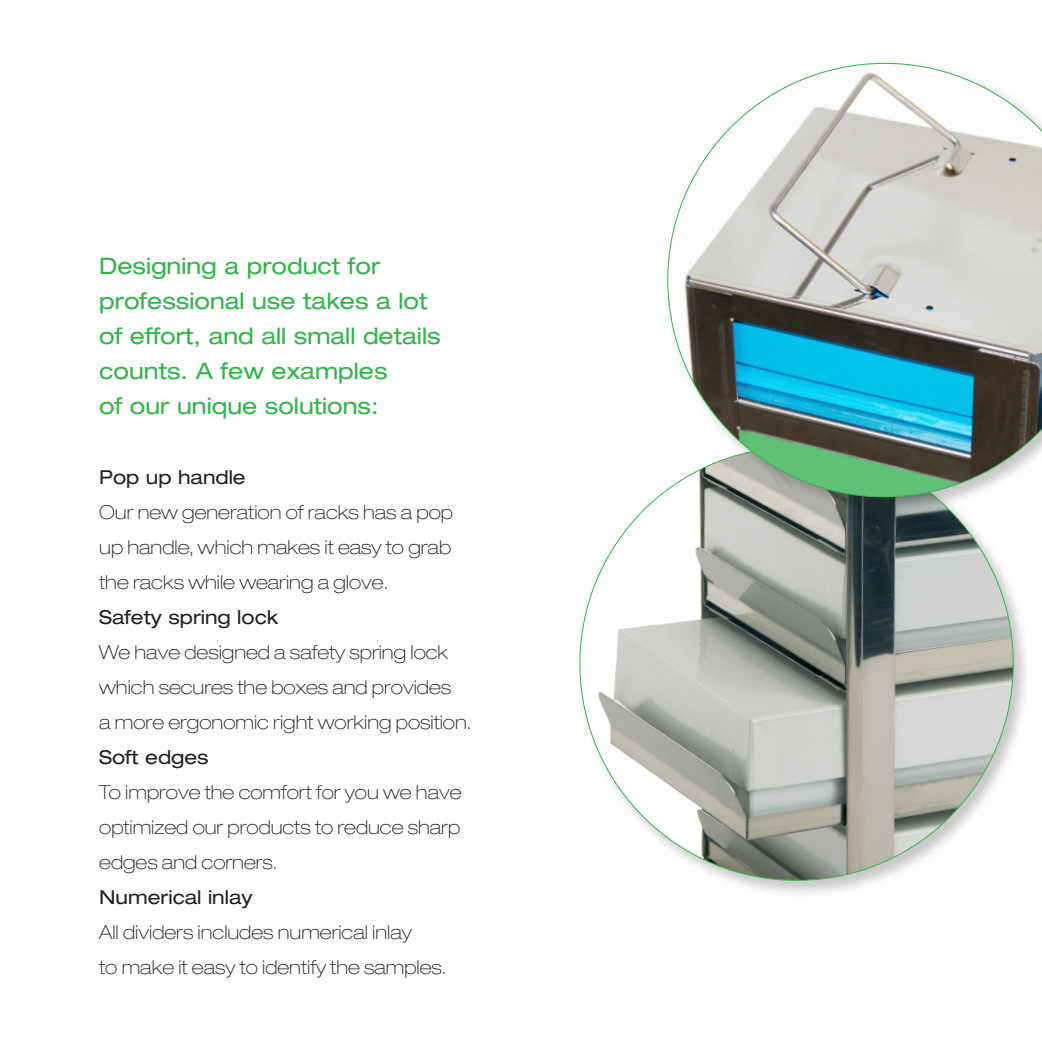
<style>
.page{position:relative;width:1042px;height:1042px;background:#fff}
.page>*{position:absolute;margin:0;border:0;box-sizing:border-box;transform-origin:0 0}
.t1{font:expanded 22.75px/35px "Helvetica Neue LT Pro";color:#31b44a}
.t2{font:100 expanded 19.25px/35px "Helvetica Neue LT Pro";color:#231f20}
.t3{font:expanded 19.25px "Helvetica Neue LT Pro";color:#231f20}
.s1{font-weight:400}
</style>
<div class="page">
<div style="left:576px;top:443px;width:455px;height:455px;background:#231f20;opacity:.25"></div>
<svg style="left:576px;top:443px;width:442px;height:441px"></svg>
<svg style="left:655px;top:62px;width:387px;height:447px"></svg>
<p class="t1" style="left:99px;top:249px;width:343px">Designing a product for professional use takes a lot of effort, and all small details counts. A few examples<br>of our unique solutions:</p>
<p class="t2" style="left:99px;top:460px;width:355px"><span class="s1">Pop up handle<br></span>Our new generation of racks has a pop up handle, which makes it easy to grab the racks while wearing a glove.</p>
<p class="t3" style="left:99px;top:606px;width:180px">Safety spring lock</p>
<p class="t2" style="left:99px;top:635px;width:373px">We have designed a safety spring lock which secures the boxes and provides<br>a more ergonomic right working position.</p>
<p class="t3" style="left:99px;top:746px;width:111px">Soft edges</p>
<p class="t2" style="left:99px;top:775px;width:364px;text-align:justify">To improve the comfort for you we have optimized our products to reduce sharp edges and corners.</p>
<p class="t3" style="left:99px;top:886px;width:155px">Numerical inlay</p>
<p class="t2" style="left:99px;top:915px;width:348px">All dividers includes numerical inlay<br>to make it easy to identify the samples.</p>
</div>
